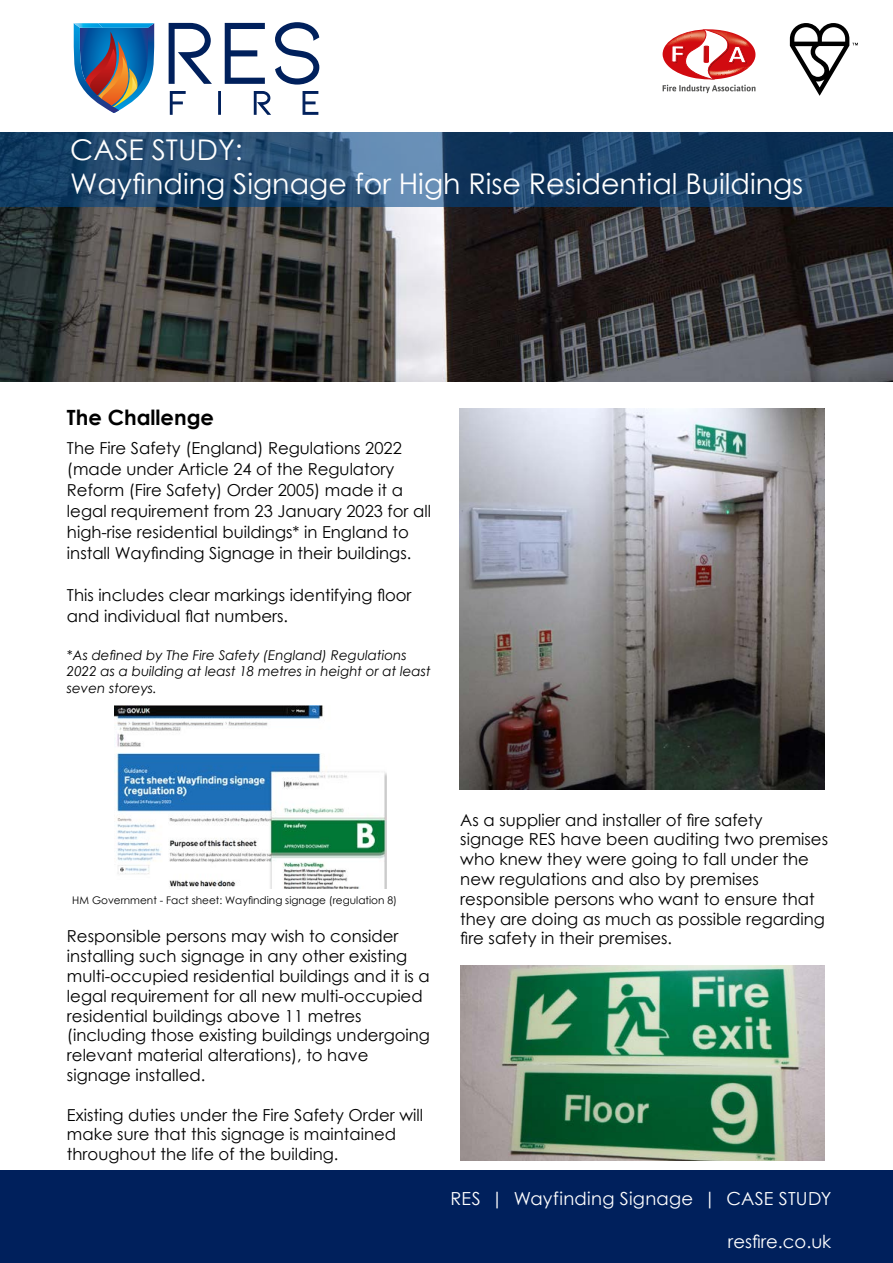
<style>
.page{position:relative;width:893px;height:1263px;background:#fff}
.page>*{position:absolute;margin:0;border:0;box-sizing:border-box;transform-origin:0 0}
.t1{font:28.5px/34.2px "Century Gothic";color:#fff}
.t2{font:700 21px "Century Gothic";color:#000}
.t3{font:18px "Century Gothic";letter-spacing:.01em;color:#fff}
.t4{font:16.5px/19.8px "Century Gothic";color:#000}
.t5{font:italic 13.5px/16.5px "Century Gothic";color:#000}
.t6{font:10.5px "Century Gothic";color:#000}
</style>
<div class="page">
<img style="left:0;top:207px;width:893px;height:174px">
<svg style="left:0;top:133px;width:893px;height:74px;background:#20476d"></svg>
<div style="left:0;top:1171px;width:893px;height:92px;background:#00205c"></div>
<img style="left:459px;top:408px;width:366px;height:381px">
<svg style="left:169px;top:23px;width:43px;height:61px"></svg>
<svg style="left:225px;top:23px;width:40px;height:61px"></svg>
<svg style="left:275px;top:22px;width:44px;height:63px"></svg>
<svg style="left:170px;top:91px;width:16px;height:24px"></svg>
<hr style="left:218px;top:91px;width:3px;height:24px;background:#00205c">
<svg style="left:254px;top:91px;width:17px;height:24px"></svg>
<svg style="left:303px;top:91px;width:15px;height:24px"></svg>
<img style="left:73px;top:23px;width:82px;height:90px">
<img style="left:74px;top:23px;width:29px;height:5px">
<svg style="left:663px;top:29px;width:92px;height:64px"></svg>
<img style="left:460px;top:965px;width:365px;height:196px">
<svg style="left:790px;top:23px;width:68px;height:73px"></svg>
<img style="left:114px;top:706px;width:272px;height:182px">
<h1 class="t1" style="left:70px;top:132px;width:735px">CASE STUDY:<br>Wayfinding Signage for High Rise Residential Buildings</h1>
<p class="t2" style="left:67px;top:401px;width:148px">The Challenge</p>
<p class="t4" style="left:67px;top:437px;width:366px;line-height:21px">The Fire Safety (England) Regulations 2022 (made under Article 24 of the Regulatory Reform (Fire Safety) Order 2005) made it a legal requirement from 23 January 2023 for all high-rise residential buildings* in England to install Wayfinding Signage in their buildings.</p>
<p class="t4" style="left:67px;top:584px;width:346px;line-height:21px">This includes clear markings identifying floor and individual flat numbers.</p>
<p class="t5" style="left:67px;top:646px;width:365px">*As defined by The Fire Safety (England) Regulations<br>2022 as a building at least 18 metres in height or at least seven storeys.</p>
<p class="t6" style="left:72px;top:893px;width:326px">HM Government - Fact sheet: Wayfinding signage (regulation 8)</p>
<p class="t4" style="left:67px;top:926px;width:365px">Responsible persons may wish to consider installing such signage in any other existing multi-occupied residential buildings and it is a legal requirement for all new multi-occupied residential buildings above 11 metres (including those existing buildings undergoing relevant material alterations), to have signage installed.</p>
<p class="t4" style="left:67px;top:1104px;width:358px">Existing duties under the Fire Safety Order will make sure that this signage is maintained throughout the life of the building.</p>
<p class="t4" style="left:460px;top:809px;width:369px">As a supplier and installer of fire safety signage RES have been auditing two premises who knew they were going to fall under the new regulations and also by premises responsible persons who want to ensure that they are doing as much as possible regarding fire safety in their premises.</p>
<p class="t3" style="left:450px;top:1186px;width:382px">RES | Wayfinding Signage | CASE STUDY</p>
<p class="t3" style="left:728px;top:1229px;width:105px">resfire.co.uk</p>
</div>
